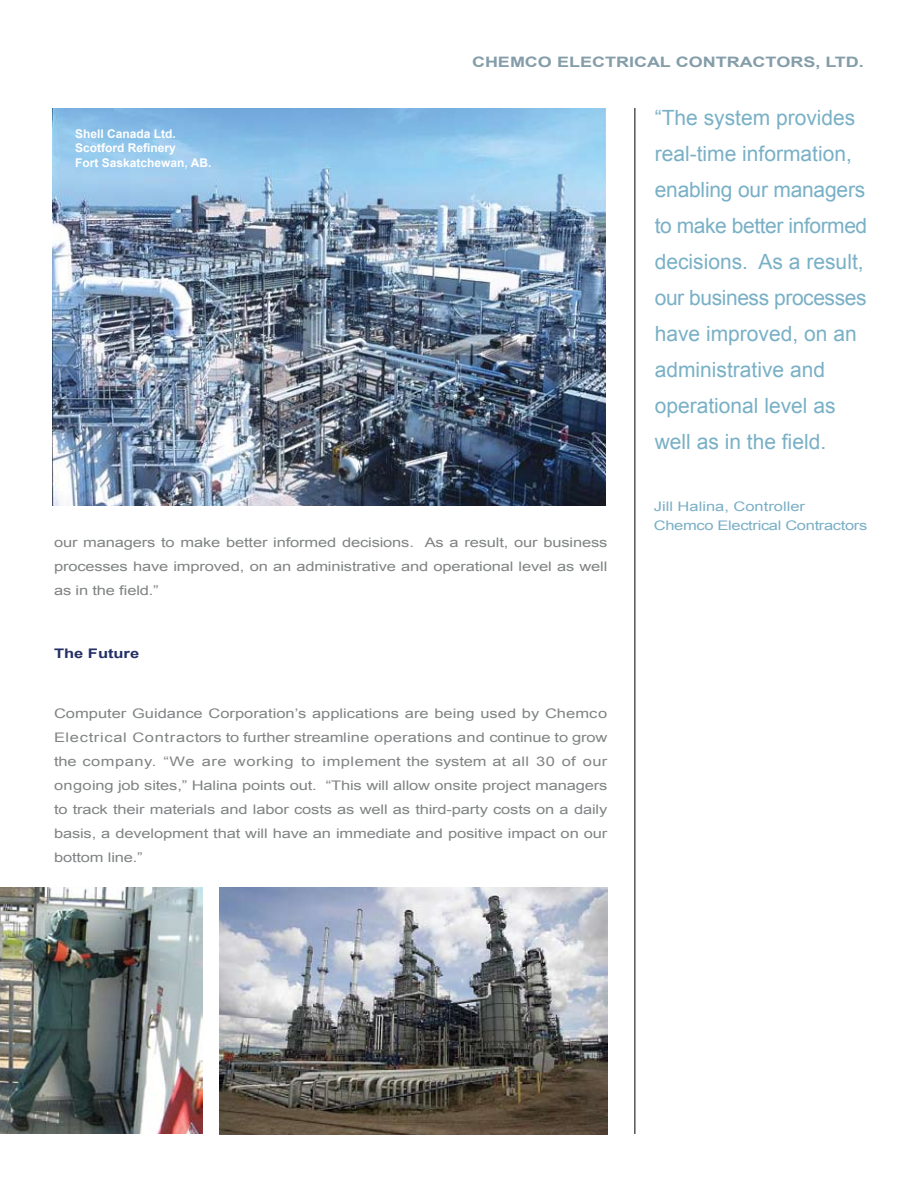
<style>
.page{position:relative;width:918px;height:1188px;background:#fff}
.page>*{position:absolute;margin:0;border:0;box-sizing:border-box;transform-origin:0 0}
.t1{font:21px/36px "Arial";color:#79b0c6}
.t2{font:700 14.4px "Arial";color:#849da9;scale:1.25 1}
.t3{font:13.2px/24px "Arial";letter-spacing:-.01em;color:#808384;text-align:justify;scale:1.25 1}
.t4{font:13.2px/19.8px "Arial";letter-spacing:-.02em;color:#7aafc5;scale:1.25 1}
.t5{font:700 13.2px "Arial";color:#243066;scale:1.25 1}
.t6{font:700 12px/14.4px "Arial";color:#fff}
</style>
<div class="page">
<hr style="left:634px;top:108px;width:1px;height:1026px;background:#000">
<img style="left:52px;top:108px;width:554px;height:398px">
<img style="left:219px;top:887px;width:388px;height:247px">
<img style="left:0;top:887px;width:202px;height:247px">
<p class="t6" style="left:75px;top:126px;width:138px">Shell Canada Ltd.<br>Scotford Refinery<br>Fort Saskatchewan, AB.</p>
<p class="t2" style="left:472px;top:54px;width:315px">CHEMCO ELECTRICAL CONTRACTORS, LTD.</p>
<h1 class="t1" style="left:655px;top:100px;width:214px">“The system provides real-time information, enabling our managers to make better informed decisions. As a result, our business processes have improved, on an administrative and operational level as well as in the field.</h1>
<p class="t4" style="left:654px;top:496px;width:172px">Jill Halina, Controller<br>Chemco Electrical Contractors</p>
<p class="t3" style="left:54px;top:530px;width:444px">our managers to make better informed decisions. As a result, our business processes have improved, on an administrative and operational level as well as in the field.”</p>
<p class="t5" style="left:54px;top:646px;width:70px">The Future</p>
<p class="t3" style="left:54px;top:701px;width:444px">Computer Guidance Corporation’s applications are being used by Chemco Electrical Contractors to further streamline operations and continue to grow the company. “We are working to implement the system at all 30 of our ongoing job sites,” Halina points out. “This will allow onsite project managers to track their materials and labor costs as well as third-party costs on a daily basis, a development that will have an immediate and positive impact on our bottom line.”</p>
</div>
